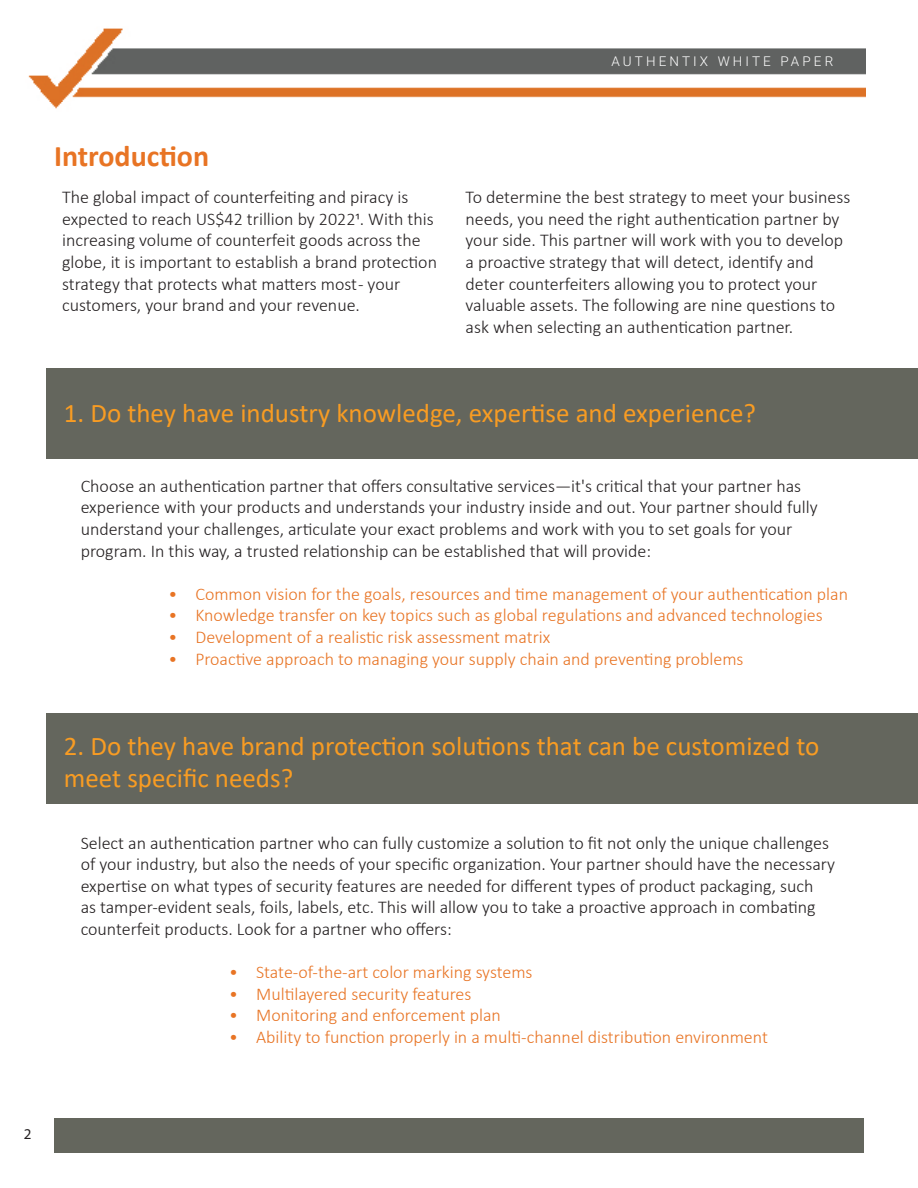
<style>
.page{position:relative;width:918px;height:1188px;background:#fff}
.page>*{position:absolute;margin:0;border:0;box-sizing:border-box;transform-origin:0 0}
.t1{font:700 30px "Calibri";color:#e87424}
.t2{font:27px/32.4px "Calibri";color:#f89c23}
.t3{font:300 18px/21.6px "Calibri";color:#231f20}
.t4{font:300 18px "Calibri";color:#e87424}
.t5{font:15px "Myriad Pro";color:#231f20}
.t6{font:300 13.5px "Roboto";letter-spacing:.23em;color:#fff}
</style>
<div class="page">
<div style="left:54px;top:1118px;width:810px;height:35px;background:#64665d"></div>
<img style="left:28px;top:28px;width:837px;height:81px">
<div style="left:46px;top:368px;width:872px;height:91px;background:#64665d"></div>
<div style="left:46px;top:713px;width:872px;height:91px;background:#64665d"></div>
<h1 class="t1" style="left:54px;top:135px;width:157px">Introduction</h1>
<p class="t6" style="left:612px;top:51px;width:223px">AUTHENTIX WHITE PAPER</p>
<p class="t3" style="left:62px;top:186px;width:376px">The global impact of counterfeiting and piracy is expected to reach US$42 trillion by 20221. With this increasing volume of counterfeit goods across the globe, it is important to establish a brand protection strategy that protects what matters most - your customers, your brand and your revenue.</p>
<p class="t3" style="left:466px;top:186px;width:386px">To determine the best strategy to meet your business needs, you need the right authentication partner by your side. This partner will work with you to develop a proactive strategy that will detect, identify and deter counterfeiters allowing you to protect your valuable assets. The following are nine questions to ask when selecting an authentication partner.</p>
<h2 class="t2" style="left:64px;top:396px;width:694px">1. Do they have industry knowledge, expertise and experience?</h2>
<p class="t3" style="left:81px;top:475px;width:739px">Choose an authentication partner that offers consultative services—it's critical that your partner has experience with your products and understands your industry inside and out. Your partner should fully understand your challenges, articulate your exact problems and work with you to set goals for your program. In this way, a trusted relationship can be established that will provide:</p>
<p class="t4" style="left:168px;top:583px;width:681px">• Common vision for the goals, resources and time management of your authentication plan</p>
<p class="t4" style="left:168px;top:604px;width:656px">• Knowledge transfer on key topics such as global regulations and advanced technologies</p>
<p class="t4" style="left:168px;top:626px;width:384px">• Development of a realistic risk assessment matrix</p>
<p class="t4" style="left:168px;top:647px;width:577px">• Proactive approach to managing your supply chain and preventing problems</p>
<h2 class="t2" style="left:64px;top:729px;width:757px">2. Do they have brand protection solutions that can be customized to meet specific needs?</h2>
<p class="t3" style="left:81px;top:832px;width:756px">Select an authentication partner who can fully customize a solution to fit not only the unique challenges of your industry, but also the needs of your specific organization. Your partner should have the necessary expertise on what types of security features are needed for different types of product packaging, such<br>as tamper-evident seals, foils, labels, etc. This will allow you to take a proactive approach in combating counterfeit products. Look for a partner who offers:</p>
<p class="t4" style="left:229px;top:961px;width:305px">• State-of-the-art color marking systems</p>
<p class="t4" style="left:229px;top:983px;width:244px">• Multilayered security features</p>
<p class="t4" style="left:229px;top:1004px;width:273px">• Monitoring and enforcement plan</p>
<p class="t4" style="left:229px;top:1026px;width:540px">• Ability to function properly in a multi-channel distribution environment</p>
<p class="t5" style="left:24px;top:1124px;width:9px">2</p>
</div>
